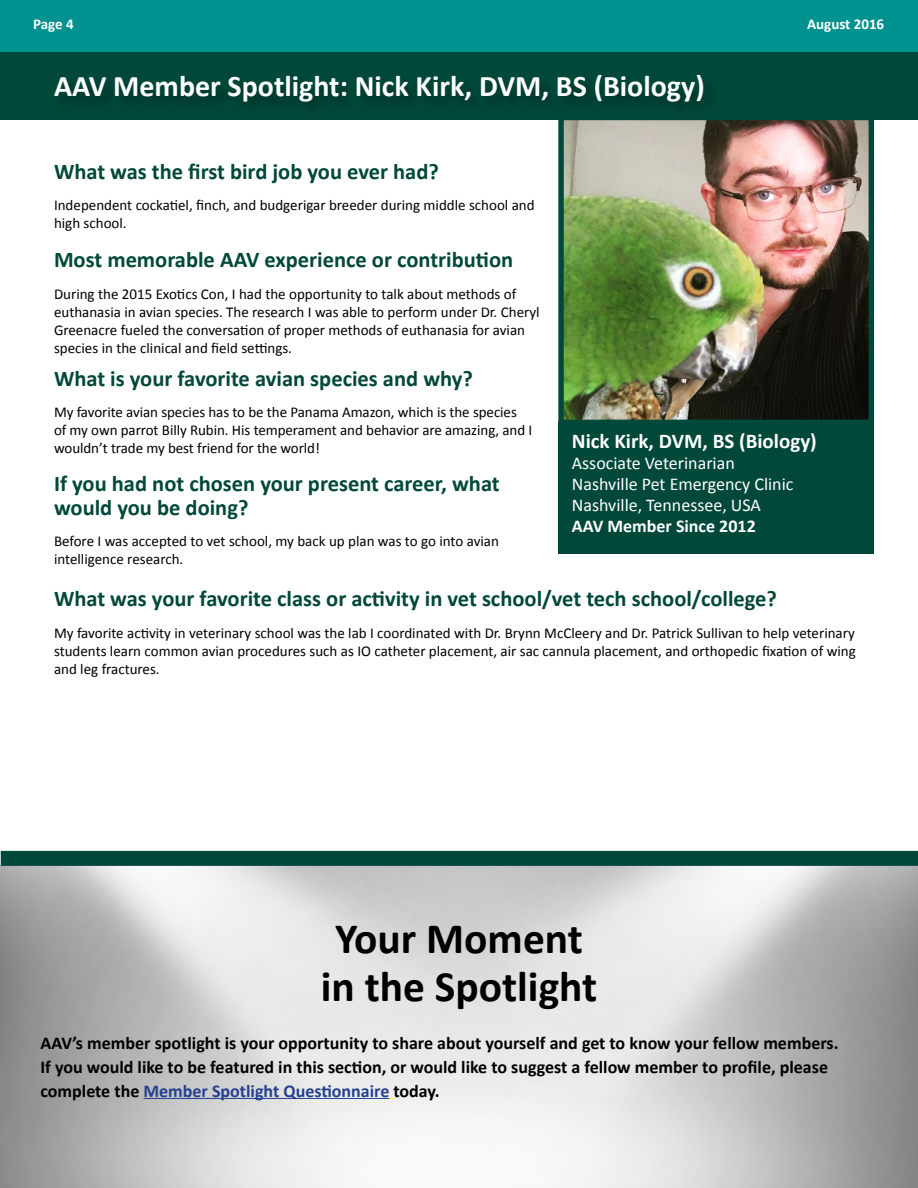
<style>
.page{position:relative;width:918px;height:1188px;background:#fff}
.page>*{position:absolute;margin:0;border:0;box-sizing:border-box;transform-origin:0 0}
.body_text{font:700 43.5px "Calibri";color:#000}
.t1{font:700 30px "Calibri";color:#fff}
.t2{font:700 22.5px/24px "Calibri";color:#00483a}
.body_text_small{font:700 21px "Calibri";color:#fff}
.body_text-2{font:700 18px/24px "Calibri";color:#000}
.body_text_small-2{font:18px "Calibri";color:#fff}
.body_text_small-3{font:700 18px "Calibri";color:#fff}
.t3{font:15px/18px "Calibri";color:#000}
.body_text-3{font:700 15px "Calibri";color:#fff}
.s1{color:#25408f}
</style>
<div class="page">
<div style="left:0;top:0;width:918px;height:54px;background:#00928f"></div>
<div style="left:0;top:52px;width:918px;height:68px;background:#00483a"></div>
<div style="left:54px;top:75px;width:664px;height:42px;background:#004437"></div>
<img style="left:564px;top:121px;width:304px;height:298px">
<div style="left:558px;top:115px;width:316px;height:310px;border:5px solid #00483a"></div>
<div style="left:558px;top:421px;width:316px;height:133px;background:#00483a"></div>
<div style="left:1px;top:851px;width:917px;height:15px;background:#00483a"></div>
<hr style="left:143px;top:1098px;width:246px;height:1px;background:#25408f">
<p class="body_text-3" style="left:33px;top:14px;width:42px">Page 4</p>
<p class="body_text-3" style="left:807px;top:14px;width:79px">August 2016</p>
<p class="t1" style="left:54px;top:67px;width:652px">AAV Member Spotlight: Nick Kirk, DVM, BS (Biology)</p>
<p class="t2" style="left:54px;top:159px;width:386px">What was the first bird job you ever had?</p>
<p class="t3" style="left:54px;top:196px;width:482px">Independent cockatiel, finch, and budgerigar breeder during middle school and high school.</p>
<p class="t2" style="left:54px;top:248px;width:461px">Most memorable AAV experience or contribution</p>
<p class="t3" style="left:54px;top:285px;width:487px">During the 2015 Exotics Con, I had the opportunity to talk about methods of euthanasia in avian species. The research I was able to perform under Dr. Cheryl Greenacre fueled the conversation of proper methods of euthanasia for avian species in the clinical and field settings.</p>
<p class="t2" style="left:54px;top:366px;width:420px">What is your favorite avian species and why?</p>
<p class="t3" style="left:54px;top:403px;width:480px">My favorite avian species has to be the Panama Amazon, which is the species of my own parrot Billy Rubin. His temperament and behavior are amazing, and I wouldn’t trade my best friend for the world!</p>
<p class="t2" style="left:54px;top:471px;width:447px">If you had not chosen your present career, what would you be doing?</p>
<p class="t3" style="left:54px;top:532px;width:447px">Before I was accepted to vet school, my back up plan was to go into avian intelligence research.</p>
<p class="t2" style="left:54px;top:587px;width:725px">What was your favorite class or activity in vet school/vet tech school/college?</p>
<p class="t3" style="left:54px;top:624px;width:803px;text-align:justify">My favorite activity in veterinary school was the lab I coordinated with Dr. Brynn McCleery and Dr. Patrick Sullivan to help veterinary students learn common avian procedures such as IO catheter placement, air sac cannula placement, and orthopedic fixation of wing and leg fractures.</p>
<p class="body_text_small" style="left:572px;top:427px;width:246px">Nick Kirk, DVM, BS (Biology)</p>
<p class="body_text_small-2" style="left:572px;top:451px;width:164px">Associate Veterinarian</p>
<p class="body_text_small-2" style="left:572px;top:472px;width:223px">Nashville Pet Emergency Clinic</p>
<p class="body_text_small-2" style="left:572px;top:493px;width:191px">Nashville, Tennessee, USA</p>
<p class="body_text_small-3" style="left:572px;top:514px;width:185px">AAV Member Since 2012</p>
<p class="body_text" style="left:335px;top:911px;width:249px">Your Moment</p>
<p class="body_text" style="left:321px;top:959px;width:278px">in the Spotlight</p>
<p class="body_text-2" style="left:40px;top:1031px;width:800px">AAV’s member spotlight is your opportunity to share about yourself and get to know your fellow members.<br>If you would like to be featured in this section, or would like to suggest a fellow member to profile, please complete the <span class="s1">Member Spotlight Questionnaire</span> today.</p>
</div>
